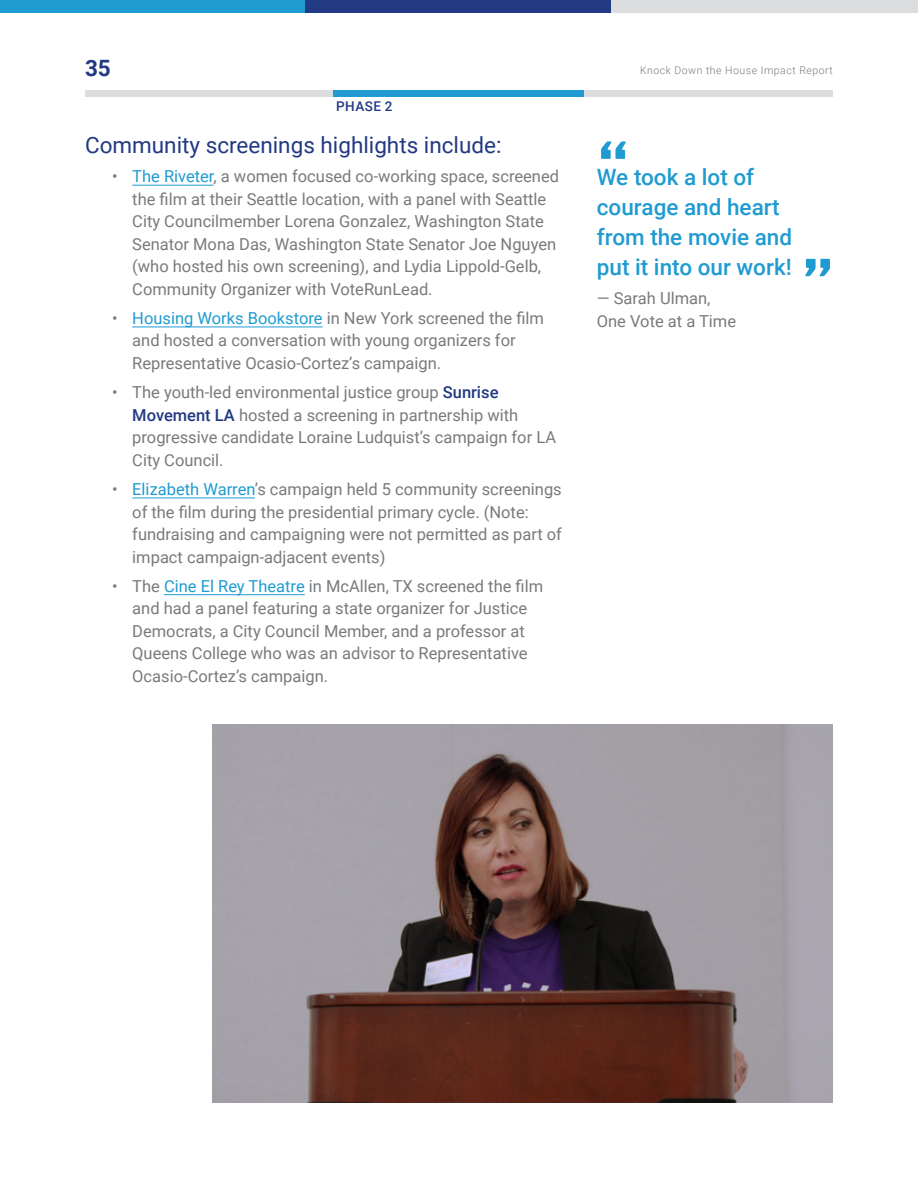
<style>
.page{position:relative;width:918px;height:1188px;background:#fff}
.page>*{position:absolute;margin:0;border:0;box-sizing:border-box;transform-origin:0 0}
.t1{font:700 60px "Replica";color:#209bd1}
.t2{font:500 22.5px/30px "Roboto";color:#209bd1}
.t3{font:22.5px "Roboto";color:#223983}
.t4{font:700 22.5px "Roboto";color:#223983}
.t5{font:16.5px/22.5px "Roboto";color:#797a7d}
.t6{font:500 13.5px "Roboto";letter-spacing:.035em;color:#223983}
.t7{font:300 10.5px "Roboto";letter-spacing:.05em;color:#797a7d}
.s1{color:#209bd1}
.s2{font-weight:500;color:#223983}
</style>
<div class="page">
<hr style="left:132px;top:185px;width:82px;height:1px;background:#209bd1">
<hr style="left:132px;top:327px;width:191px;height:1px;background:#209bd1">
<hr style="left:132px;top:498px;width:123px;height:1px;background:#209bd1">
<hr style="left:164px;top:594px;width:141px;height:1px;background:#209bd1">
<img style="left:213px;top:724px;width:620px;height:379px">
<div style="left:86px;top:90px;width:248px;height:6px;background:#dcddde"></div>
<div style="left:334px;top:90px;width:250px;height:6px;background:#209bd1"></div>
<div style="left:584px;top:90px;width:249px;height:6px;background:#dcddde"></div>
<div style="left:0;top:0;width:306px;height:13px;background:#209bd1"></div>
<div style="left:306px;top:0;width:306px;height:13px;background:#223983"></div>
<div style="left:612px;top:0;width:306px;height:13px;background:#dcddde"></div>
<h2 class="t4" style="left:85px;top:53px;width:27px">35</h2>
<p class="t7" style="left:640px;top:63px;width:194px">Knock Down the House Impact Report</p>
<p class="t6" style="left:336px;top:96px;width:58px">PHASE 2</p>
<h2 class="t3" style="left:85px;top:129px;width:418px">Community screenings highlights include:</h2>
<p class="t5" style="left:132px;top:164px;width:428px;text-indent:-20px">• <span class="s1">The Riveter</span>, a women focused co-working space, screened the film at their Seattle location, with a panel with Seattle City Councilmember Lorena Gonzalez, Washington State Senator Mona Das, Washington State Senator Joe Nguyen (who hosted his own screening), and Lydia Lippold-Gelb, Community Organizer with VoteRunLead.</p>
<p class="t5" style="left:132px;top:306px;width:413px;text-indent:-20px">• <span class="s1">Housing Works Bookstore</span> in New York screened the film and hosted a conversation with young organizers for<br>Representative Ocasio-Cortez’s campaign.</p>
<p class="t5" style="left:132px;top:381px;width:425px;text-indent:-20px">• The youth-led environmental justice group <span class="s2">Sunrise Movement LA</span> hosted a screening in partnership with progressive candidate Loraine Ludquist’s campaign for LA City Council.</p>
<p class="t5" style="left:132px;top:477px;width:431px;text-indent:-20px">• <span class="s1">Elizabeth Warren</span>’s campaign held 5 community screenings of the film during the presidential primary cycle. (Note: fundraising and campaigning were not permitted as part of impact campaign-adjacent events)</p>
<p class="t5" style="left:132px;top:574px;width:412px;text-indent:-20px">• The <span class="s1">Cine El Rey Theatre</span> in McAllen, TX screened the film and had a panel featuring a state organizer for Justice Democrats, a City Council Member, and a professor at Queens College who was an advisor to Representative Ocasio-Cortez’s campaign.</p>
<h1 class="t1" style="left:597px;top:129px;width:35px">“</h1>
<h2 class="t2" style="left:597px;top:161px;width:197px">We took a lot of courage and heart from the movie and put it into our work!</h2>
<p class="t5" style="left:597px;top:286px;width:141px">— Sarah Ulman,<br>One Vote at a Time</p>
<h1 class="t1" style="left:801px;top:247px;width:35px">”</h1>
</div>
